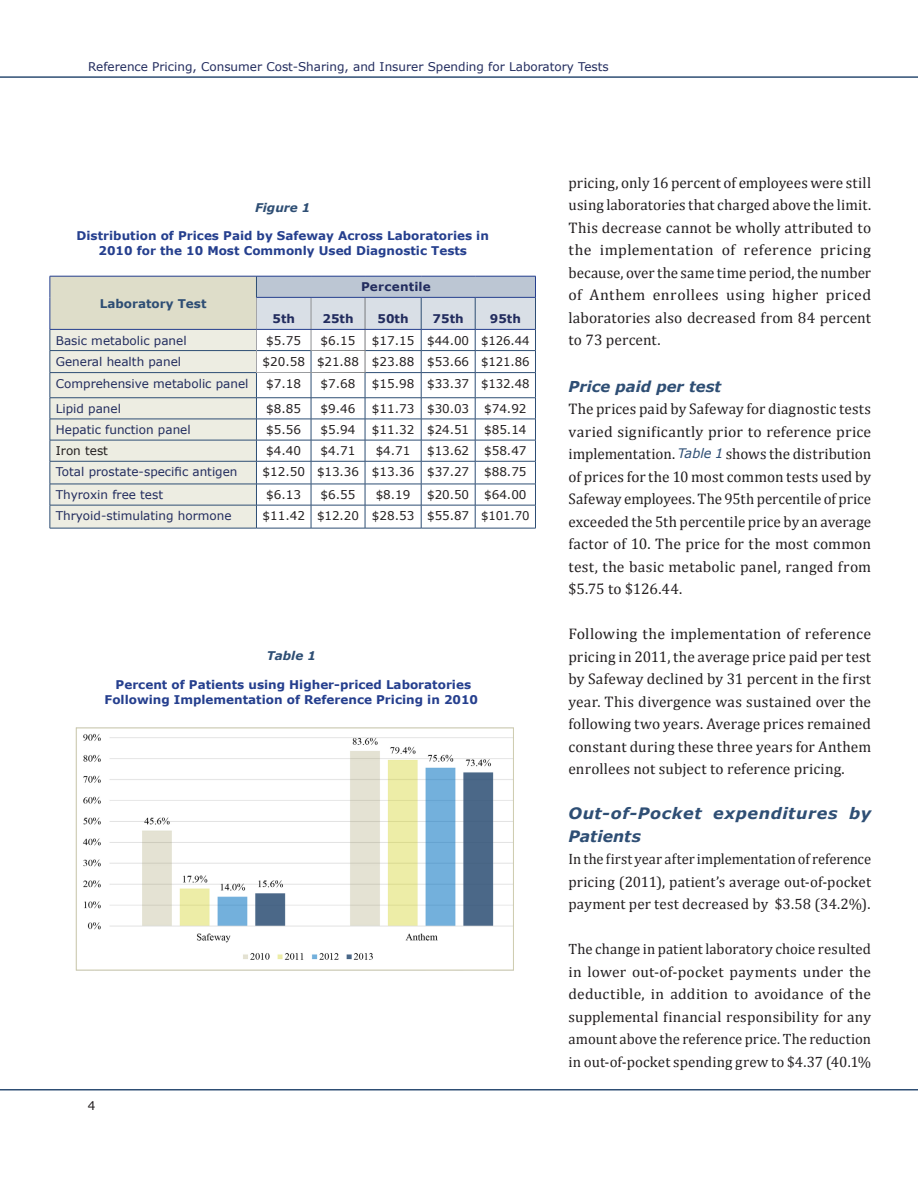
<style>
.page{position:relative;width:918px;height:1188px;background:#fff}
.page>*{position:absolute;margin:0;border:0;box-sizing:border-box;transform-origin:0 0}
.IB_body_NO_indent{font:italic 700 15.75px/22.5px "Verdana";letter-spacing:.03em;color:#2e4e74}
.IB_body_NO_indent-2{font:15.3px/22.5px "Cambria";letter-spacing:.01em;color:#231f20;text-align:justify}
.IB_body_NO_indent-3{font:15px/22.5px "Cambria";letter-spacing:.01em;color:#231f20;text-align:justify}
.IB_body_NO_indent-4{font:italic 700 15px "Verdana";color:#2e4e74}
.IB_citation{font:12px "Verdana";color:#231f20}
.IB_citation-2{font:12px "Verdana";color:#222c5e}
.IB_Figure_Title{font:700 12px "Verdana";color:#253f8e}
.IB_citation-3{font:700 12px "Verdana";color:#222c5e}
.IB_citation-4{font:700 12px "Verdana";color:#2e4e74}
.IB_Figure_Title-2{font:italic 700 12px "Verdana";color:#2e4e74}
.IB_citation-5{font:700 12px "Verdana";letter-spacing:.02em;color:#222c5e}
.s1{font-family:"Verdana";font-style:italic;font-size:13.2px;color:#2e4e74}
</style>
<div class="page">
<hr style="left:0;top:76px;width:918px;height:2px;background:#2e4e74">
<hr style="left:0;top:1089px;width:918px;height:1px;background:#2e4e74">
<hr style="left:50px;top:528px;width:206px;height:1px;background:#2e4e74">
<hr style="left:256px;top:528px;width:55px;height:1px;background:#2e4e74">
<hr style="left:311px;top:528px;width:54px;height:1px;background:#2e4e74">
<hr style="left:365px;top:528px;width:56px;height:1px;background:#2e4e74">
<hr style="left:421px;top:528px;width:54px;height:1px;background:#2e4e74">
<hr style="left:475px;top:528px;width:61px;height:1px;background:#2e4e74">
<svg style="left:50px;top:276px;width:486px;height:252px"></svg>
<hr style="left:256px;top:297px;width:55px;height:1px;background:#253f8e">
<hr style="left:311px;top:297px;width:54px;height:1px;background:#253f8e">
<hr style="left:365px;top:297px;width:56px;height:1px;background:#253f8e">
<hr style="left:421px;top:297px;width:54px;height:1px;background:#253f8e">
<hr style="left:475px;top:297px;width:61px;height:1px;background:#253f8e">
<hr style="left:365px;top:329px;width:56px;height:1px;background:#253f8e">
<hr style="left:421px;top:329px;width:54px;height:1px;background:#253f8e">
<hr style="left:475px;top:329px;width:60px;height:1px;background:#253f8e">
<hr style="left:256px;top:329px;width:55px;height:1px;background:#253f8e">
<hr style="left:311px;top:329px;width:54px;height:1px;background:#253f8e">
<img style="left:83px;top:733px;width:429px;height:227px">
<div style="left:76px;top:728px;width:438px;height:242px;border:1px solid #cdcbae"></div>
<p class="IB_citation-2" style="left:88px;top:59px;width:522px">Reference Pricing, Consumer Cost-Sharing, and Insurer Spending for Laboratory Tests</p>
<p class="IB_Figure_Title-2" style="left:255px;top:199px;width:57px">Figure 1</p>
<p class="IB_Figure_Title" style="left:77px;top:228px;width:414px">Distribution of Prices Paid by Safeway Across Laboratories in</p>
<p class="IB_Figure_Title" style="left:99px;top:242px;width:370px">2010 for the 10 Most Commonly Used Diagnostic Tests</p>
<p class="IB_citation-4" style="left:100px;top:295px;width:108px">Laboratory Test</p>
<p class="IB_citation-5" style="left:361px;top:278px;width:71px">Percentile</p>
<p class="IB_citation-3" style="left:272px;top:311px;width:24px">5th</p>
<p class="IB_citation-3" style="left:323px;top:311px;width:33px">25th</p>
<p class="IB_citation-3" style="left:378px;top:311px;width:33px">50th</p>
<p class="IB_citation-3" style="left:433px;top:311px;width:33px">75th</p>
<p class="IB_citation-3" style="left:490px;top:311px;width:33px">95th</p>
<p class="IB_citation-2" style="left:56px;top:332px;width:132px">Basic metabolic panel</p>
<p class="IB_citation" style="left:266px;top:332px;width:36px">$5.75</p>
<p class="IB_citation" style="left:321px;top:332px;width:36px">$6.15</p>
<p class="IB_citation" style="left:372px;top:332px;width:44px">$17.15</p>
<p class="IB_citation" style="left:427px;top:332px;width:44px">$44.00</p>
<p class="IB_citation" style="left:481px;top:332px;width:50px">$126.44</p>
<p class="IB_citation-2" style="left:56px;top:353px;width:127px">General health panel</p>
<p class="IB_citation" style="left:263px;top:353px;width:44px">$20.58</p>
<p class="IB_citation" style="left:317px;top:353px;width:44px">$21.88</p>
<p class="IB_citation" style="left:372px;top:353px;width:44px">$23.88</p>
<p class="IB_citation" style="left:427px;top:353px;width:44px">$53.66</p>
<p class="IB_citation" style="left:481px;top:353px;width:50px">$121.86</p>
<p class="IB_citation-2" style="left:56px;top:375px;width:194px">Comprehensive metabolic panel</p>
<p class="IB_citation" style="left:266px;top:375px;width:36px">$7.18</p>
<p class="IB_citation" style="left:321px;top:375px;width:36px">$7.68</p>
<p class="IB_citation" style="left:372px;top:375px;width:44px">$15.98</p>
<p class="IB_citation" style="left:427px;top:375px;width:44px">$33.37</p>
<p class="IB_citation" style="left:481px;top:375px;width:50px">$132.48</p>
<p class="IB_citation-2" style="left:56px;top:400px;width:67px">Lipid panel</p>
<p class="IB_citation" style="left:266px;top:400px;width:36px">$8.85</p>
<p class="IB_citation" style="left:321px;top:400px;width:36px">$9.46</p>
<p class="IB_citation" style="left:372px;top:400px;width:44px">$11.73</p>
<p class="IB_citation" style="left:427px;top:400px;width:44px">$30.03</p>
<p class="IB_citation" style="left:484px;top:400px;width:44px">$74.92</p>
<p class="IB_citation-2" style="left:56px;top:421px;width:136px">Hepatic function panel</p>
<p class="IB_citation" style="left:266px;top:421px;width:36px">$5.56</p>
<p class="IB_citation" style="left:321px;top:421px;width:36px">$5.94</p>
<p class="IB_citation" style="left:372px;top:421px;width:44px">$11.32</p>
<p class="IB_citation" style="left:427px;top:421px;width:44px">$24.51</p>
<p class="IB_citation" style="left:484px;top:421px;width:44px">$85.14</p>
<p class="IB_citation" style="left:56px;top:443px;width:54px">Iron test</p>
<p class="IB_citation" style="left:266px;top:443px;width:36px">$4.40</p>
<p class="IB_citation" style="left:321px;top:443px;width:36px">$4.71</p>
<p class="IB_citation" style="left:376px;top:443px;width:36px">$4.71</p>
<p class="IB_citation" style="left:427px;top:443px;width:44px">$13.62</p>
<p class="IB_citation" style="left:484px;top:443px;width:44px">$58.47</p>
<p class="IB_citation-2" style="left:56px;top:464px;width:183px">Total prostate-specific antigen</p>
<p class="IB_citation" style="left:263px;top:464px;width:44px">$12.50</p>
<p class="IB_citation" style="left:317px;top:464px;width:44px">$13.36</p>
<p class="IB_citation" style="left:372px;top:464px;width:44px">$13.36</p>
<p class="IB_citation" style="left:427px;top:464px;width:44px">$37.27</p>
<p class="IB_citation" style="left:484px;top:464px;width:44px">$88.75</p>
<p class="IB_citation-2" style="left:56px;top:487px;width:109px">Thyroxin free test</p>
<p class="IB_citation" style="left:266px;top:487px;width:36px">$6.13</p>
<p class="IB_citation" style="left:321px;top:487px;width:36px">$6.55</p>
<p class="IB_citation" style="left:376px;top:487px;width:36px">$8.19</p>
<p class="IB_citation" style="left:427px;top:487px;width:44px">$20.50</p>
<p class="IB_citation" style="left:484px;top:487px;width:44px">$64.00</p>
<p class="IB_citation-2" style="left:56px;top:508px;width:177px">Thryoid-stimulating hormone</p>
<p class="IB_citation" style="left:263px;top:508px;width:44px">$11.42</p>
<p class="IB_citation" style="left:317px;top:508px;width:44px">$12.20</p>
<p class="IB_citation" style="left:372px;top:508px;width:44px">$28.53</p>
<p class="IB_citation" style="left:427px;top:508px;width:44px">$55.87</p>
<p class="IB_citation" style="left:481px;top:508px;width:50px">$101.70</p>
<p class="IB_Figure_Title-2" style="left:267px;top:648px;width:51px">Table 1</p>
<p class="IB_Figure_Title" style="left:116px;top:676px;width:357px">Percent of Patients using Higher-priced Laboratories</p>
<p class="IB_Figure_Title" style="left:105px;top:691px;width:375px">Following Implementation of Reference Pricing in 2010</p>
<p class="IB_citation" style="left:88px;top:1098px;width:9px">4</p>
<p class="IB_body_NO_indent-2" style="left:568px;top:171px;width:304px">pricing, only 16 percent of employees were still using laboratories that charged above the limit.<br>This decrease cannot be wholly attributed to the implementation of reference pricing because, over the same time period, the number of Anthem enrollees using higher priced laboratories also decreased from 84 percent to 73 percent.</p>
<p class="IB_body_NO_indent-4" style="left:568px;top:375px;width:154px">Price paid per test</p>
<p class="IB_body_NO_indent-2" style="left:568px;top:397px;width:304px">The prices paid by Safeway for diagnostic tests varied significantly prior to reference price implementation. <span class="s1">Table 1</span> shows the distribution of prices for the 10 most common tests used by Safeway employees. The 95th percentile of price exceeded the 5th percentile price by an average factor of 10. The price for the most common test, the basic metabolic panel, ranged from $5.75 to $126.44.</p>
<p class="IB_body_NO_indent-2" style="left:568px;top:622px;width:304px">Following the implementation of reference pricing in 2011, the average price paid per test by Safeway declined by 31 percent in the first year. This divergence was sustained over the following two years. Average prices remained constant during these three years for Anthem enrollees not subject to reference pricing.</p>
<p class="IB_body_NO_indent" style="left:568px;top:802px;width:304px">Out-of-Pocket expenditures by<br>Patients</p>
<p class="IB_body_NO_indent-3" style="left:568px;top:848px;width:304px">In the first year after implementation of reference pricing (2011), patient’s average out-of-pocket payment per test decreased by $3.58 (34.2%).</p>
<p class="IB_body_NO_indent-3" style="left:568px;top:938px;width:304px">The change in patient laboratory choice resulted in lower out-of-pocket payments under the deductible, in addition to avoidance of the supplemental financial responsibility for any amount above the reference price. The reduction in out-of-pocket spending grew to $4.37 (40.1%</p>
</div>
